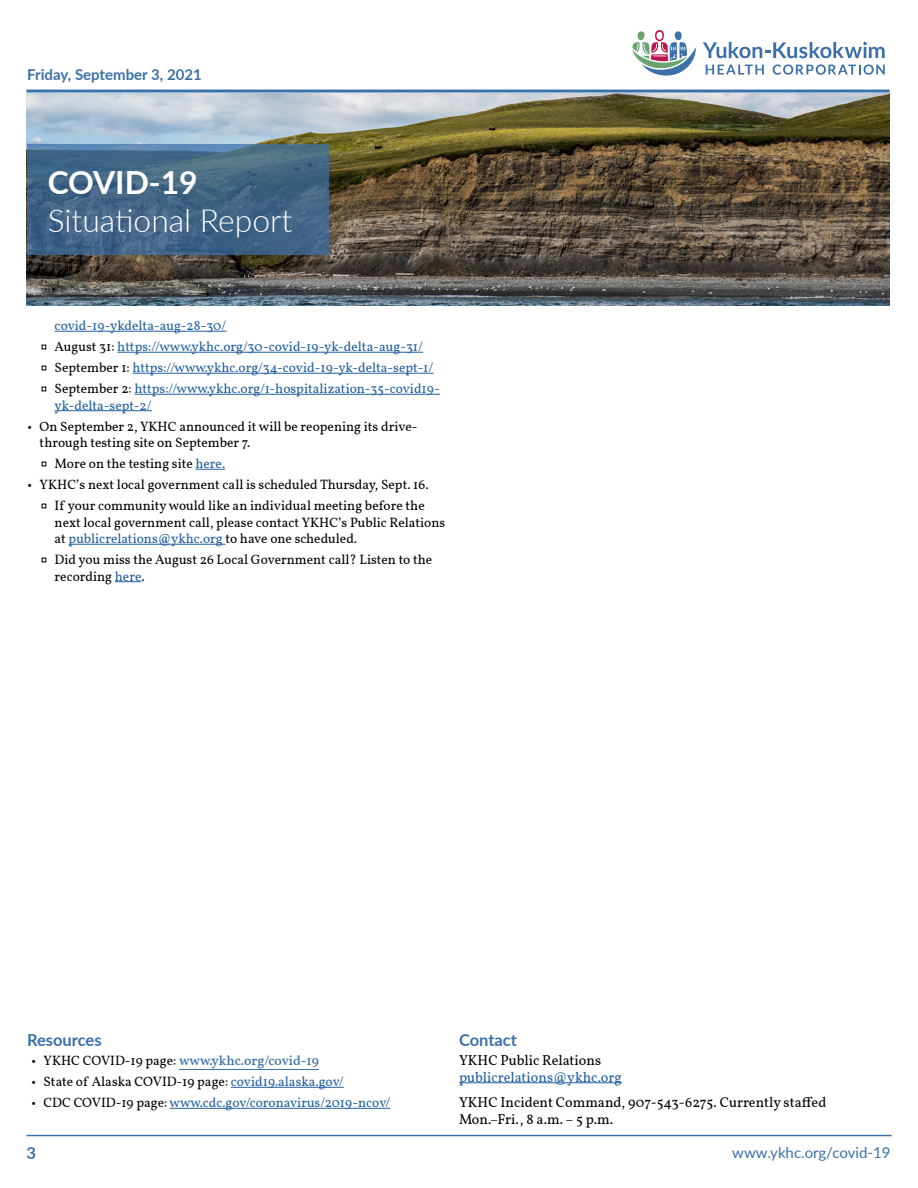
<style>
.page{position:relative;width:918px;height:1188px;background:#fff}
.page>*{position:absolute;margin:0;border:0;box-sizing:border-box;transform-origin:0 0}
.t1{font:300 31.8px "Lato";color:#fff}
.t2{font:700 31.8px "Lato";color:#fff}
.Heading{font:700 16.5px "Lato";color:#3b70a9}
.t3{font:700 15px "Lato";color:#3b70a9}
.t4{font:15px "Lato";color:#3b70a9}
.body{font:14.25px/16.5px "Vollkorn";color:#000}
.body-2{font:14.25px/16.5px "Vollkorn";color:#215e9e}
.t5{font:13.5px/16.5px "Vollkorn";color:#000}
.t6{font:13.5px/16.5px "Vollkorn";color:#215e9e}
.t7{font:500 13.5px "Vollkorn";color:#3b70a9}
.s1{font-family:"Garamond Premr Pro";font-size:17.25px;color:#000}
.s2{color:#000}
.s3{font-family:"Garamond Premr Pro";font-size:17.25px}
.s4{color:#215e9e}
.s5{font-weight:400;color:#000}
</style>
<div class="page">
<img style="left:26px;top:93px;width:864px;height:212px">
<svg style="left:27px;top:145px;width:301px;height:110px;background:#436787"></svg>
<hr style="left:26px;top:90px;width:864px;height:3px;background:#3b70a9">
<hr style="left:26px;top:1135px;width:866px;height:1px;background:#3b70a9">
<svg style="left:703px;top:42px;width:182px;height:16px"></svg>
<svg style="left:706px;top:65px;width:58px;height:10px"></svg>
<svg style="left:773px;top:64px;width:112px;height:11px"></svg>
<svg style="left:632px;top:30px;width:64px;height:46px"></svg>
<hr style="left:55px;top:331px;width:171px;height:1px;background:#215e9e">
<hr style="left:117px;top:352px;width:306px;height:1px;background:#215e9e">
<hr style="left:132px;top:373px;width:301px;height:1px;background:#215e9e">
<hr style="left:134px;top:394px;width:306px;height:1px;background:#215e9e">
<hr style="left:55px;top:410px;width:97px;height:1px;background:#215e9e">
<svg style="left:196px;top:469px;width:29px;height:1px"></svg>
<hr style="left:69px;top:544px;width:156px;height:1px;background:#215e9e">
<svg style="left:115px;top:581px;width:26px;height:1px"></svg>
<hr style="left:459px;top:1082px;width:163px;height:1px;background:#215e9e">
<hr style="left:179px;top:1069px;width:140px;height:1px;background:#3b70a9">
<hr style="left:231px;top:1087px;width:113px;height:1px;background:#215e9e">
<hr style="left:170px;top:1108px;width:220px;height:1px;background:#215e9e">
<p class="t3" style="left:27px;top:63px;width:176px">Friday, September 3, 2021</p>
<h1 class="t2" style="left:48px;top:159px;width:151px">COVID-19</h1>
<h1 class="t1" style="left:48px;top:198px;width:246px">Situational Report</h1>
<p class="t6" style="left:55px;top:318px;width:173px">covid-19-ykdelta-aug-28-30/</p>
<p class="t6" style="left:41px;top:339px;width:383px"><span class="s1">■</span> <span class="s2">August 31:</span> https://www.ykhc.org/30-covid-19-yk-delta-aug-31/</p>
<p class="t6" style="left:41px;top:360px;width:394px"><span class="s1">■</span> <span class="s2">September 1:</span> https://www.ykhc.org/34-covid-19-yk-delta-sept-1/</p>
<p class="t6" style="left:55px;top:381px;width:387px;text-indent:-14px"><span class="s1">■</span> <span class="s2">September 2:</span> https://www.ykhc.org/1-hospitalization-35-covid19- yk-delta-sept-2/</p>
<p class="t5" style="left:40px;top:418px;width:379px;text-indent:-12px">• On September 2, YKHC announced it will be reopening its drive&shy;through testing site on September 7.</p>
<p class="t5" style="left:41px;top:456px;width:186px"><span class="s3">■</span> More on the testing site <span class="s4">here.</span></p>
<p class="t5" style="left:28px;top:477px;width:402px">• YKHC’s next local government call is scheduled Thursday, Sept. 16.</p>
<p class="t5" style="left:55px;top:498px;width:392px;text-indent:-14px"><span class="s3">■</span> If your community would like an individual meeting before the next local government call, please contact YKHC’s Public Relations at <span class="s4">publicrelations@ykhc.org</span> to have one scheduled.</p>
<p class="t5" style="left:55px;top:552px;width:379px;text-indent:-14px"><span class="s3">■</span> Did you miss the August 26 Local Government call? Listen to the recording <span class="s4">here</span>.</p>
<p class="Heading" style="left:27px;top:1028px;width:76px">Resources</p>
<p class="t7" style="left:32px;top:1051px;width:289px"><span class="s5">• YKHC COVID-19 page:</span> www.ykhc.org/covid-19</p>
<p class="t5" style="left:32px;top:1074px;width:314px">• State of Alaska COVID-19 page: <span class="s4">covid19.alaska.gov/</span></p>
<p class="t6" style="left:32px;top:1095px;width:360px"><span class="s2">• CDC COVID-19 page:</span> www.cdc.gov/coronavirus/2019-ncov/</p>
<p class="Heading" style="left:459px;top:1028px;width:60px">Contact</p>
<p class="body-2" style="left:459px;top:1052px;width:164px"><span class="s2">YKHC Public Relations </span>publicrelations@ykhc.org</p>
<p class="body" style="left:459px;top:1094px;width:369px">YKHC Incident Command, 907-543-6275. Currently staffed<br>Mon.–Fri., 8 a.m. – 5 p.m.</p>
<p class="Heading" style="left:26px;top:1141px;width:11px">3</p>
<p class="t4" style="left:732px;top:1142px;width:160px">www.ykhc.org/covid-19</p>
</div>
